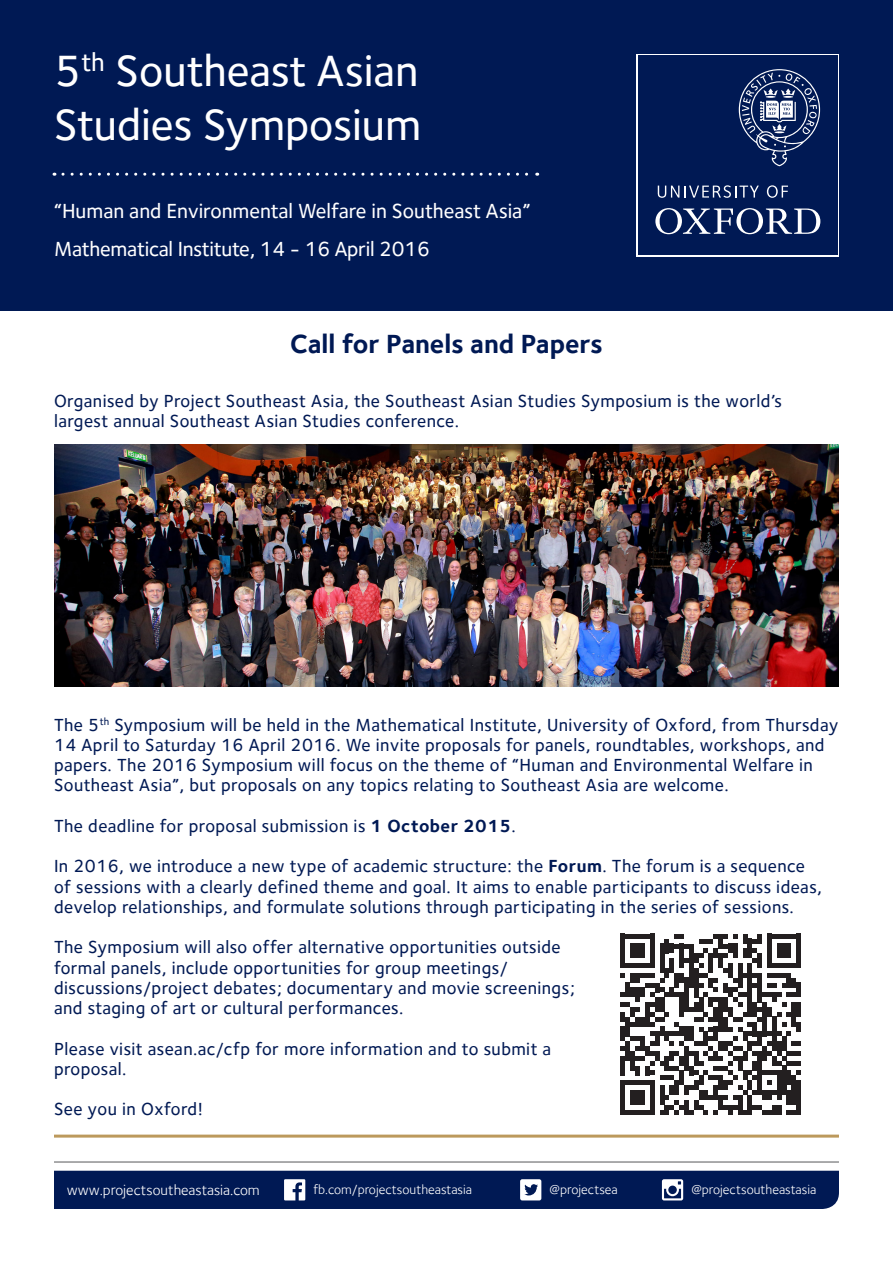
<style>
.page{position:relative;width:893px;height:1263px;background:#fff}
.page>*{position:absolute;margin:0;border:0;box-sizing:border-box;transform-origin:0 0}
.t1{font:500 45px/54px "Foundry Sterling";color:#fff}
.Item__SEA{font:700 27px "Foundry Sterling";color:#001954}
.t2{font:500 21px "Foundry Sterling";letter-spacing:-.01em;color:#fff}
.Heading_1{font:500 18px/20.2px "Foundry Sterling";letter-spacing:.025em;color:#001954}
.Paragraph{font:15px "Foundry Sterling";color:#fff}
.t3{font:13.5px "Foundry Sterling";color:#fff}
.s1{font-weight:700}
</style>
<div class="page">
<div style="left:0;top:0;width:893px;height:310px;background:#001954"></div>
<svg style="left:655px;top:208px;width:165px;height:26px"></svg>
<svg style="left:767px;top:185px;width:21px;height:13px"></svg>
<svg style="left:658px;top:185px;width:101px;height:13px"></svg>
<svg style="left:739px;top:69px;width:81px;height:97px"></svg>
<svg style="left:63px;top:173px;width:475px;height:3px"></svg>
<hr style="left:54px;top:1134px;width:785px;height:3px;background:#bc995c">
<hr style="left:54px;top:1161px;width:785px;height:1px;background:#57585a">
<div style="left:54px;top:1171px;width:785px;height:38px;background:#001954"></div>
<img style="left:54px;top:444px;width:785px;height:242px">
<svg style="left:620px;top:934px;width:181px;height:180px"></svg>
<div style="left:796px;top:1080px;width:5px;height:34px;background:#231f20"></div>
<p class="t1" style="left:54px;top:44px;width:369px">5<sup>th</sup> Southeast Asian<br>Studies Symposium</p>
<p class="t2" style="left:54px;top:199px;width:478px">“Human and Environmental Welfare in Southeast Asia”</p>
<p class="t2" style="left:54px;top:237px;width:377px">Mathematical Institute, 14 - 16 April 2016</p>
<p class="Item__SEA" style="left:290px;top:328px;width:314px">Call for Panels and Papers</p>
<p class="Heading_1" style="left:54px;top:390px;width:729px">Organised by Project Southeast Asia, the Southeast Asian Studies Symposium is the world’s largest annual Southeast Asian Studies conference.</p>
<p class="Heading_1" style="left:54px;top:714px;width:786px">The 5<sup>th</sup> Symposium will be held in the Mathematical Institute, University of Oxford, from Thursday 14 April to Saturday 16 April 2016. We invite proposals for panels, roundtables, workshops, and papers. The 2016 Symposium will focus on the theme of “Human and Environmental Welfare in Southeast Asia”, but proposals on any topics relating to Southeast Asia are welcome.</p>
<p class="Heading_1" style="left:54px;top:816px;width:463px">The deadline for proposal submission is <span class="s1">1 October 2015</span>.</p>
<p class="Heading_1" style="left:54px;top:856px;width:769px">In 2016, we introduce a new type of academic structure: the <span class="s1">Forum</span>. The forum is a sequence of sessions with a clearly defined theme and goal. It aims to enable participants to discuss ideas, develop relationships, and formulate solutions through participating in the series of sessions.</p>
<p class="Heading_1" style="left:54px;top:937px;width:522px">The Symposium will also offer alternative opportunities outside formal panels, include opportunities for group meetings/ discussions/project debates; documentary and movie screenings; and staging of art or cultural performances.</p>
<p class="Heading_1" style="left:54px;top:1038px;width:499px">Please visit asean.ac/cfp for more information and to submit a proposal.</p>
<p class="Heading_1" style="left:54px;top:1099px;width:151px">See you in Oxford!</p>
<p class="Paragraph" style="left:67px;top:1181px;width:195px">www.projectsoutheastasia.com</p>
<p class="t3" style="left:314px;top:1182px;width:160px">fb.com/projectsoutheastasia</p>
<p class="t3" style="left:550px;top:1182px;width:70px">@projectsea</p>
<p class="t3" style="left:691px;top:1182px;width:126px">@projectsoutheastasia</p>
</div>
